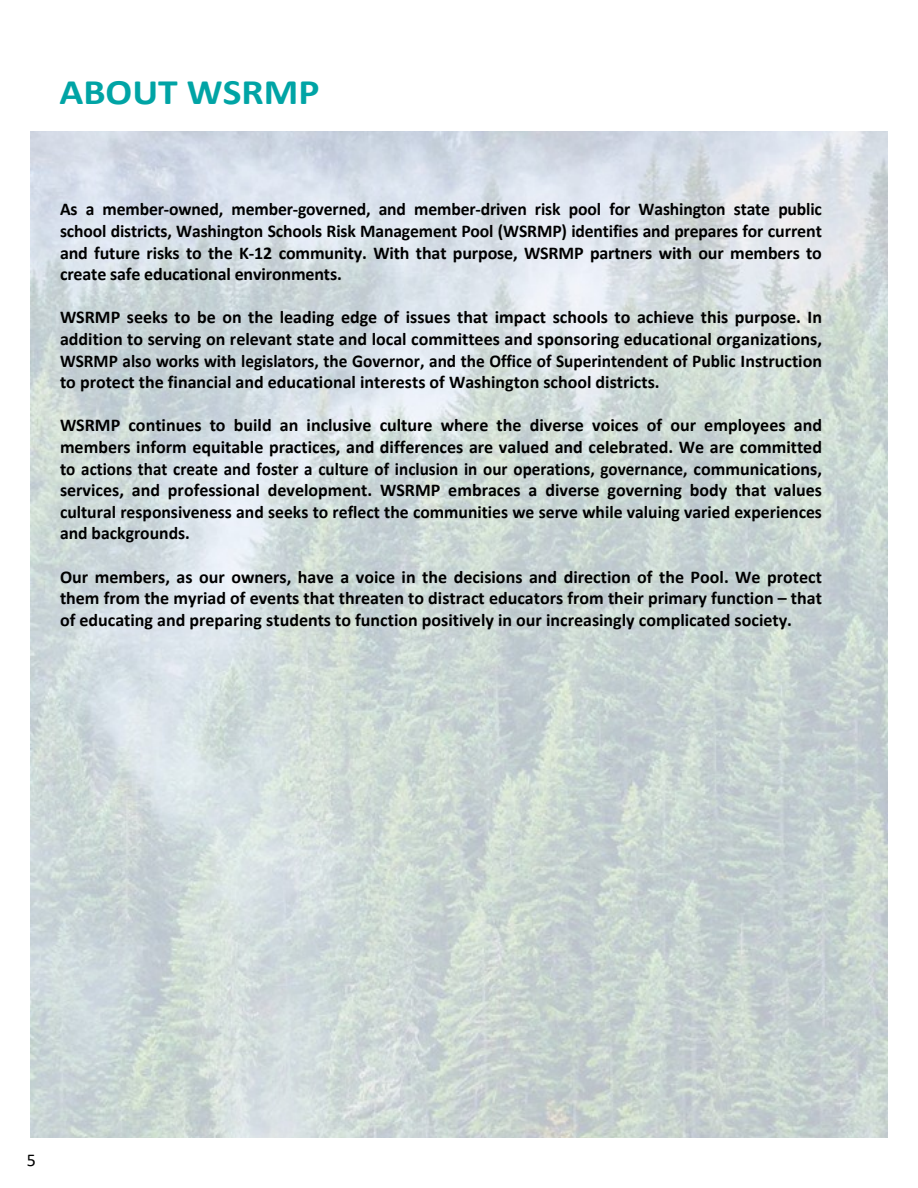
<style>
.page{position:relative;width:918px;height:1188px;background:#fff}
.page>*{position:absolute;margin:0;border:0;box-sizing:border-box;transform-origin:0 0}
.t1{font:700 36px "Calibri";color:#00a4a5;scale:1.1 1}
.t2{font:700 18px/21.6px "Calibri";color:#000;text-align:justify}
.t3{font:18px "Calibri";color:#000101}
</style>
<div class="page">
<img style="left:30px;top:131px;width:858px;height:1006px">
<h1 class="t1" style="left:59px;top:66px;width:238px">ABOUT WSRMP</h1>
<p class="t2" style="left:60px;top:198px;width:764px">As a member-owned, member-governed, and member-driven risk pool for Washington state public school districts, Washington Schools Risk Management Pool (WSRMP) identifies and prepares for current and future risks to the K-12 community. With that purpose, WSRMP partners with our members to create safe educational environments.</p>
<p class="t2" style="left:60px;top:306px;width:764px">WSRMP seeks to be on the leading edge of issues that impact schools to achieve this purpose. In addition to serving on relevant state and local committees and sponsoring educational organizations, WSRMP also works with legislators, the Governor, and the Office of Superintendent of Public Instruction to protect the financial and educational interests of Washington school districts.</p>
<p class="t2" style="left:60px;top:414px;width:764px">WSRMP continues to build an inclusive culture where the diverse voices of our employees and members inform equitable practices, and differences are valued and celebrated. We are committed to actions that create and foster a culture of inclusion in our operations, governance, communications, services, and professional development. WSRMP embraces a diverse governing body that values cultural responsiveness and seeks to reflect the communities we serve while valuing varied experiences and backgrounds.</p>
<p class="t2" style="left:60px;top:565px;width:764px">Our members, as our owners, have a voice in the decisions and direction of the Pool. We protect them from the myriad of events that threaten to distract educators from their primary function – that of educating and preparing students to function positively in our increasingly complicated society.</p>
<p class="t3" style="left:27px;top:1147px;width:11px">5</p>
</div>
